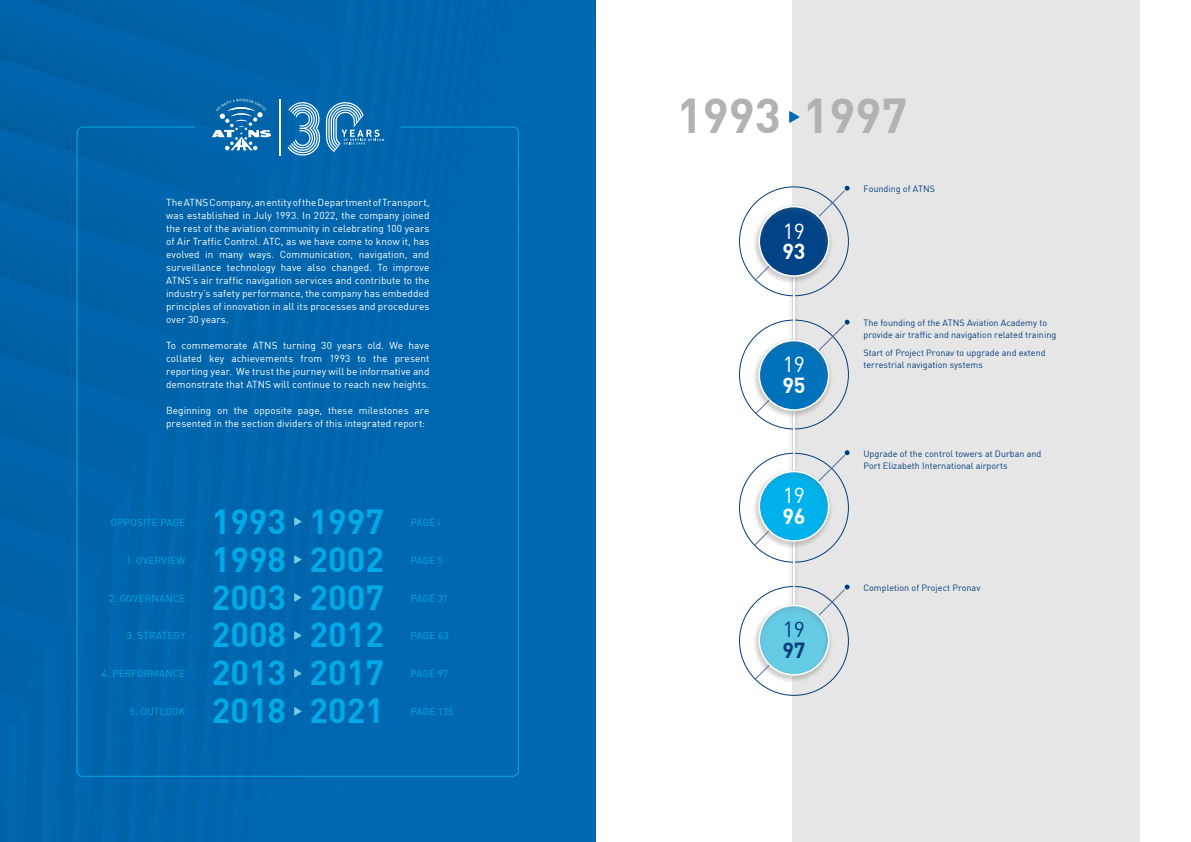
<style>
.page{position:relative;width:1191px;height:842px;background:#fff}
.page>*{position:absolute;margin:0;border:0;box-sizing:border-box;transform-origin:0 0}
.t1{font:48px "DIN Bold";color:#b3b2b2}
.t2{font:34.3px "DIN Bold";color:#00a9e7}
.t3{font:21.4px "DIN";color:#fff}
.t4{font:21.4px "DIN Bold";color:#fff}
.t5{font:21.4px "DIN";color:#003c7d}
.t6{font:21.4px "DIN Bold";color:#003c7d}
.t7{font:10px/13px "DIN";letter-spacing:.005em;color:#fff;text-align:justify}
.t8{font:10px "DIN";letter-spacing:.01em;color:#00a9e7}
.t9{font:9px/12px "DIN";color:#003c7d}
</style>
<div class="page">
<div style="left:0;top:0;width:595px;height:842px;background:#0069b4"></div>
<div style="left:793px;top:0;width:347px;height:842px;background:#e7e6e6"></div>
<svg style="left:789px;top:111px;width:11px;height:12px"></svg>
<svg style="left:755px;top:451px;width:94px;height:95px"></svg>
<div style="left:844px;top:449px;width:6px;height:7px;border:1px solid #eee;border-radius:50%"></div>
<svg style="left:754px;top:319px;width:96px;height:94px"></svg>
<svg style="left:753px;top:185px;width:97px;height:95px"></svg>
<svg style="left:754px;top:584px;width:96px;height:96px"></svg>
<div style="left:787px;top:213px;width:11px;height:435px;background:#6e6e6e;opacity:.4"></div>
<hr style="left:793px;top:215px;width:2px;height:426px;background:#fff">
<div style="left:753px;top:204px;width:80px;height:80px;background:#6e6e6e;opacity:.6"></div>
<div style="left:758px;top:206px;width:71px;height:71px;border:2px solid #fff;border-radius:50%"></div>
<div style="left:753px;top:338px;width:80px;height:80px;background:#6e6e6e;opacity:.6"></div>
<div style="left:758px;top:340px;width:71px;height:71px;border:2px solid #fff;border-radius:50%"></div>
<div style="left:753px;top:469px;width:80px;height:80px;background:#6e6e6e;opacity:.6"></div>
<div style="left:758px;top:471px;width:71px;height:71px;border:2px solid #fff;border-radius:50%"></div>
<div style="left:753px;top:603px;width:80px;height:80px;background:#6e6e6e;opacity:.6"></div>
<div style="left:758px;top:605px;width:71px;height:71px;border:2px solid #fff;border-radius:50%"></div>
<svg style="left:294px;top:517px;width:8px;height:9px"></svg>
<svg style="left:198px;top:669px;width:3px;height:9px"></svg>
<svg style="left:294px;top:593px;width:8px;height:9px"></svg>
<svg style="left:294px;top:669px;width:8px;height:9px"></svg>
<svg style="left:294px;top:555px;width:8px;height:9px"></svg>
<svg style="left:294px;top:631px;width:8px;height:9px"></svg>
<svg style="left:294px;top:707px;width:8px;height:9px"></svg>
<svg style="left:212px;top:99px;width:59px;height:51px"></svg>
<svg style="left:287px;top:102px;width:33px;height:54px"></svg>
<svg style="left:326px;top:102px;width:58px;height:50px"></svg>
<hr style="left:279px;top:99px;width:1px;height:57px;background:#fff">
<hr style="left:83px;top:127px;width:112px;height:1px;background:#00a9e7">
<p class="t7" style="left:166px;top:196px;width:265px">The ATNS Company, an entity of the Department of Transport, was established in July 1993. In 2022, the company joined the rest of the aviation community in celebrating 100 years of Air Traffic Control. ATC, as we have come to know it, has evolved in many ways. Communication, navigation, and surveillance technology have also changed. To improve ATNS’s air traffic navigation services and contribute to the industry’s safety performance, the company has embedded principles of innovation in all its processes and procedures over 30 years.</p>
<p class="t7" style="left:166px;top:339px;width:265px">To commemorate ATNS turning 30 years old. We have collated key achievements from 1993 to the present reporting year. We trust the journey will be informative and demonstrate that ATNS will continue to reach new heights.</p>
<p class="t7" style="left:166px;top:404px;width:265px">Beginning on the opposite page, these milestones are presented in the section dividers of this integrated report:</p>
<p class="t8" style="left:111px;top:516px;width:76px">OPPOSITE PAGE</p>
<h2 class="t2" style="left:212px;top:499px;width:174px">1993 1997</h2>
<p class="t8" style="left:126px;top:554px;width:60px">1. OVERVIEW</p>
<p class="t8" style="left:109px;top:592px;width:78px">2. GOVERNANCE</p>
<p class="t8" style="left:127px;top:630px;width:60px">3. STRATEGY</p>
<p class="t8" style="left:102px;top:667px;width:85px">4. PERFORMANCE</p>
<p class="t8" style="left:130px;top:705px;width:57px">5. OUTLOOK</p>
<h2 class="t2" style="left:212px;top:537px;width:174px">1998 2002</h2>
<h2 class="t2" style="left:212px;top:575px;width:174px">2003 2007</h2>
<h2 class="t2" style="left:212px;top:613px;width:174px">2008 2012</h2>
<h2 class="t2" style="left:212px;top:651px;width:174px">2013 2017</h2>
<h2 class="t2" style="left:212px;top:688px;width:174px">2018 2021</h2>
<p class="t8" style="left:410px;top:516px;width:31px">PAGE i</p>
<p class="t8" style="left:410px;top:554px;width:34px">PAGE 5</p>
<p class="t8" style="left:410px;top:592px;width:39px">PAGE 31</p>
<p class="t8" style="left:410px;top:630px;width:40px">PAGE 63</p>
<p class="t8" style="left:410px;top:667px;width:39px">PAGE 97</p>
<p class="t8" style="left:410px;top:705px;width:44px">PAGE 135</p>
<h1 class="t1" style="left:676px;top:84px;width:232px">1993 1997</h1>
<h3 class="t3" style="left:783px;top:217px;width:24px">19</h3>
<h3 class="t4" style="left:782px;top:237px;width:25px">93</h3>
<h3 class="t3" style="left:783px;top:351px;width:24px">19</h3>
<h3 class="t4" style="left:782px;top:371px;width:25px">95</h3>
<h3 class="t3" style="left:783px;top:482px;width:24px">19</h3>
<h3 class="t4" style="left:782px;top:502px;width:25px">96</h3>
<h3 class="t5" style="left:783px;top:616px;width:24px">19</h3>
<h3 class="t6" style="left:782px;top:636px;width:25px">97</h3>
<p class="t9" style="left:863px;top:183px;width:73px">Founding of ATNS</p>
<p class="t9" style="left:863px;top:317px;width:194px">The founding of the ATNS Aviation Academy to provide air traffic and navigation related training</p>
<p class="t9" style="left:863px;top:346px;width:184px">Start of Project Pronav to upgrade and extend terrestrial navigation systems</p>
<p class="t9" style="left:863px;top:447px;width:180px">Upgrade of the control towers at Durban and<br>Port Elizabeth International airports</p>
<p class="t9" style="left:863px;top:581px;width:118px">Completion of Project Pronav</p>
</div>
